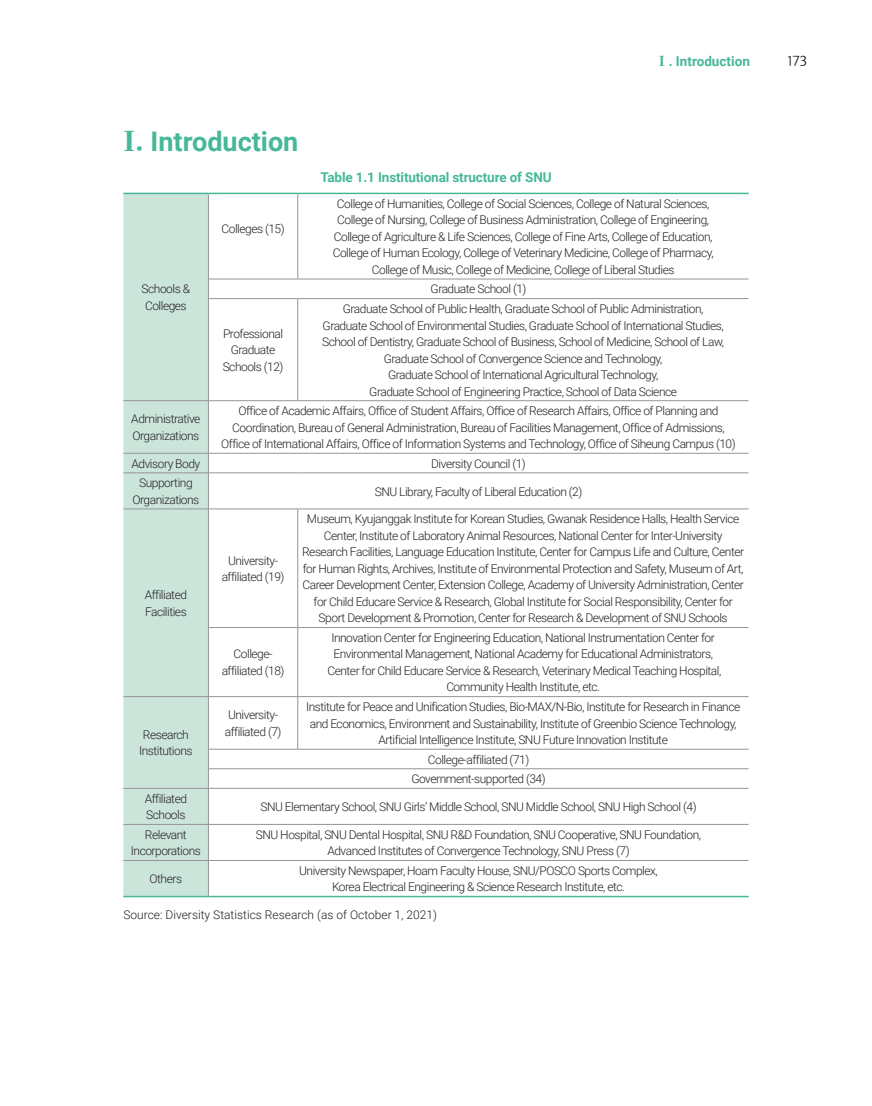
<style>
.page{position:relative;width:872px;height:1106px;background:#fff}
.page>*{position:absolute;margin:0;border:0;box-sizing:border-box;transform-origin:0 0}
.t1{font:700 27px "Roboto";color:#46b899}
.t2{font:700 13.5px "Roboto";letter-spacing:-.01em;color:#46b899}
.t3{font:300 13.5px "Auction Gothic";color:#231f20}
.t4{font:300 12px/16.5px "Roboto";letter-spacing:-.04em;color:#231f20;text-align:center}
.t5{font:300 12px "Roboto";color:#231f20}
.s1{font-family:"Noto Serif CJ Kkr";font-weight:900}
</style>
<div class="page">
<div style="left:123px;top:194px;width:85px;height:701px;background:#cce5db"></div>
<hr style="left:123px;top:453px;width:85px;height:1px;background:#939598">
<hr style="left:208px;top:453px;width:90px;height:1px;background:#939598">
<hr style="left:298px;top:453px;width:450px;height:1px;background:#939598">
<hr style="left:123px;top:472px;width:85px;height:1px;background:#939598">
<hr style="left:208px;top:472px;width:90px;height:1px;background:#939598">
<hr style="left:298px;top:472px;width:450px;height:1px;background:#939598">
<hr style="left:123px;top:508px;width:85px;height:1px;background:#939598">
<hr style="left:208px;top:508px;width:90px;height:1px;background:#939598">
<hr style="left:298px;top:508px;width:450px;height:1px;background:#939598">
<hr style="left:297px;top:509px;width:1px;height:118px;background:#939598">
<hr style="left:208px;top:627px;width:90px;height:1px;background:#939598">
<hr style="left:298px;top:627px;width:450px;height:1px;background:#939598">
<hr style="left:297px;top:627px;width:1px;height:69px;background:#939598">
<hr style="left:123px;top:696px;width:85px;height:1px;background:#939598">
<hr style="left:208px;top:696px;width:90px;height:1px;background:#939598">
<hr style="left:298px;top:696px;width:450px;height:1px;background:#939598">
<hr style="left:297px;top:697px;width:1px;height:52px;background:#939598">
<hr style="left:208px;top:749px;width:90px;height:1px;background:#939598">
<hr style="left:298px;top:749px;width:450px;height:1px;background:#939598">
<hr style="left:208px;top:768px;width:90px;height:1px;background:#939598">
<hr style="left:298px;top:768px;width:450px;height:1px;background:#939598">
<hr style="left:123px;top:788px;width:85px;height:1px;background:#939598">
<hr style="left:208px;top:788px;width:90px;height:1px;background:#939598">
<hr style="left:298px;top:788px;width:450px;height:1px;background:#939598">
<hr style="left:123px;top:824px;width:85px;height:1px;background:#939598">
<hr style="left:208px;top:824px;width:90px;height:1px;background:#939598">
<hr style="left:298px;top:824px;width:450px;height:1px;background:#939598">
<hr style="left:123px;top:860px;width:85px;height:1px;background:#939598">
<hr style="left:208px;top:860px;width:90px;height:1px;background:#939598">
<hr style="left:298px;top:860px;width:450px;height:1px;background:#939598">
<hr style="left:297px;top:194px;width:1px;height:85px;background:#939598">
<hr style="left:208px;top:279px;width:90px;height:1px;background:#939598">
<hr style="left:298px;top:279px;width:450px;height:1px;background:#939598">
<hr style="left:208px;top:298px;width:90px;height:1px;background:#939598">
<hr style="left:298px;top:298px;width:450px;height:1px;background:#939598">
<hr style="left:297px;top:299px;width:1px;height:101px;background:#939598">
<hr style="left:123px;top:400px;width:85px;height:1px;background:#939598">
<hr style="left:208px;top:400px;width:90px;height:1px;background:#939598">
<hr style="left:298px;top:400px;width:450px;height:1px;background:#939598">
<hr style="left:208px;top:194px;width:1px;height:85px;background:#939598">
<svg style="left:208px;top:279px;width:1px;height:19px"></svg>
<hr style="left:208px;top:299px;width:1px;height:101px;background:#939598">
<hr style="left:208px;top:401px;width:1px;height:52px;background:#939598">
<svg style="left:208px;top:453px;width:1px;height:19px"></svg>
<hr style="left:208px;top:473px;width:1px;height:36px;background:#939598">
<hr style="left:208px;top:509px;width:1px;height:118px;background:#939598">
<hr style="left:208px;top:627px;width:1px;height:69px;background:#939598">
<hr style="left:208px;top:697px;width:1px;height:52px;background:#939598">
<svg style="left:208px;top:749px;width:1px;height:39px"></svg>
<hr style="left:208px;top:788px;width:1px;height:36px;background:#939598">
<hr style="left:208px;top:824px;width:1px;height:36px;background:#939598">
<hr style="left:208px;top:860px;width:1px;height:35px;background:#939598">
<hr style="left:123px;top:193px;width:85px;height:1px;background:#46b899">
<hr style="left:208px;top:193px;width:90px;height:1px;background:#46b899">
<hr style="left:298px;top:193px;width:450px;height:1px;background:#46b899">
<hr style="left:123px;top:895px;width:85px;height:2px;background:#46b899">
<hr style="left:208px;top:895px;width:90px;height:2px;background:#46b899">
<hr style="left:298px;top:895px;width:450px;height:2px;background:#46b899">
<p class="t2" style="left:655px;top:51px;width:96px"><span class="s1">Ⅰ</span>. Introduction</p>
<p class="t3" style="left:787px;top:54px;width:21px">173</p>
<h1 class="t1" style="left:123px;top:122px;width:177px"><span class="s1">I.</span> Introduction</h1>
<p class="t4" style="left:142px;top:280px;width:50px;text-align:left">Schools &amp;<br>Colleges</p>
<p class="t4" style="left:221px;top:220px;width:65px">Colleges (15)</p>
<p class="t4" style="left:223px;top:325px;width:62px">Professional<br>Graduate<br>Schools (12)</p>
<p class="t2" style="left:320px;top:168px;width:233px">Table 1.1 Institutional structure of SNU</p>
<p class="t4" style="left:333px;top:195px;width:382px">College of Humanities, College of Social Sciences, College of Natural Sciences, College of Nursing, College of Business Administration, College of Engineering, College of Agriculture &amp; Life Sciences, College of Fine Arts, College of Education, College of Human Ecology, College of Veterinary Medicine, College of Pharmacy, College of Music, College of Medicine, College of Liberal Studies</p>
<p class="t4" style="left:430px;top:280px;width:97px">Graduate School (1)</p>
<p class="t4" style="left:322px;top:300px;width:403px">Graduate School of Public Health, Graduate School of Public Administration, Graduate School of Environmental Studies, Graduate School of International Studies, School of Dentistry, Graduate School of Business, School of Medicine, School of Law, Graduate School of Convergence Science and Technology,<br>Graduate School of International Agricultural Technology,<br>Graduate School of Engineering Practice, School of Data Science</p>
<p class="t4" style="left:131px;top:410px;width:71px;text-align:left">Administrative<br>Organizations</p>
<p class="t4" style="left:221px;top:402px;width:516px">Office of Academic Affairs, Office of Student Affairs, Office of Research Affairs, Office of Planning and<br>Coordination, Bureau of General Administration, Bureau of Facilities Management, Office of Admissions,<br>Office of International Affairs, Office of Information Systems and Technology, Office of Siheung Campus (10)</p>
<p class="t4" style="left:131px;top:455px;width:70px">Advisory Body</p>
<p class="t4" style="left:431px;top:455px;width:96px">Diversity Council (1)</p>
<p class="t4" style="left:132px;top:474px;width:68px">Supporting<br>Organizations</p>
<p class="t4" style="left:375px;top:482px;width:209px">SNU Library, Faculty of Liberal Education (2)</p>
<p class="t4" style="left:145px;top:586px;width:44px;text-align:left">Affiliated<br>Facilities</p>
<p class="t4" style="left:139px;top:726px;width:55px">Research<br>Institutions</p>
<p class="t4" style="left:222px;top:551px;width:64px">University&shy;affiliated (19)</p>
<p class="t4" style="left:222px;top:645px;width:64px">College&shy;affiliated (18)</p>
<p class="t4" style="left:302px;top:510px;width:443px">Museum, Kyujanggak Institute for Korean Studies, Gwanak Residence Halls, Health Service Center, Institute of Laboratory Animal Resources, National Center for Inter-University Research Facilities, Language Education Institute, Center for Campus Life and Culture, Center for Human Rights, Archives, Institute of Environmental Protection and Safety, Museum of Art, Career Development Center, Extension College, Academy of University Administration, Center for Child Educare Service &amp; Research, Global Institute for Social Responsibility, Center for Sport Development &amp; Promotion, Center for Research &amp; Development of SNU Schools</p>
<p class="t4" style="left:327px;top:629px;width:395px">Innovation Center for Engineering Education, National Instrumentation Center for Environmental Management, National Academy for Educational Administrators, Center for Child Educare Service &amp; Research, Veterinary Medical Teaching Hospital, Community Health Institute, etc.</p>
<p class="t4" style="left:225px;top:706px;width:58px;text-align:left">University&shy;affiliated (7)</p>
<p class="t4" style="left:306px;top:698px;width:436px">Institute for Peace and Unification Studies, Bio-MAX/N-Bio, Institute for Research in Finance and Economics, Environment and Sustainability, Institute of Greenbio Science Technology,<br>Artificial Intelligence Institute, SNU Future Innovation Institute</p>
<p class="t4" style="left:411px;top:749px;width:136px;line-height:19.5px">College-affiliated (71)<br>Government-supported (34)</p>
<p class="t4" style="left:145px;top:789px;width:44px;text-align:left">Affiliated<br>Schools</p>
<p class="t4" style="left:260px;top:798px;width:438px">SNU Elementary School, SNU Girls’ Middle School, SNU Middle School, SNU High School (4)</p>
<p class="t4" style="left:131px;top:826px;width:71px">Relevant<br>Incorporations</p>
<p class="t4" style="left:256px;top:826px;width:447px">SNU Hospital, SNU Dental Hospital, SNU R&amp;D Foundation, SNU Cooperative, SNU Foundation,<br>Advanced Institutes of Convergence Technology, SNU Press (7)</p>
<p class="t4" style="left:150px;top:870px;width:34px">Others</p>
<p class="t4" style="left:299px;top:862px;width:360px">University Newspaper, Hoam Faculty House, SNU/POSCO Sports Complex,<br>Korea Electrical Engineering &amp; Science Research Institute, etc.</p>
<p class="t5" style="left:123px;top:906px;width:315px">Source: Diversity Statistics Research (as of October 1, 2021)</p>
</div>
